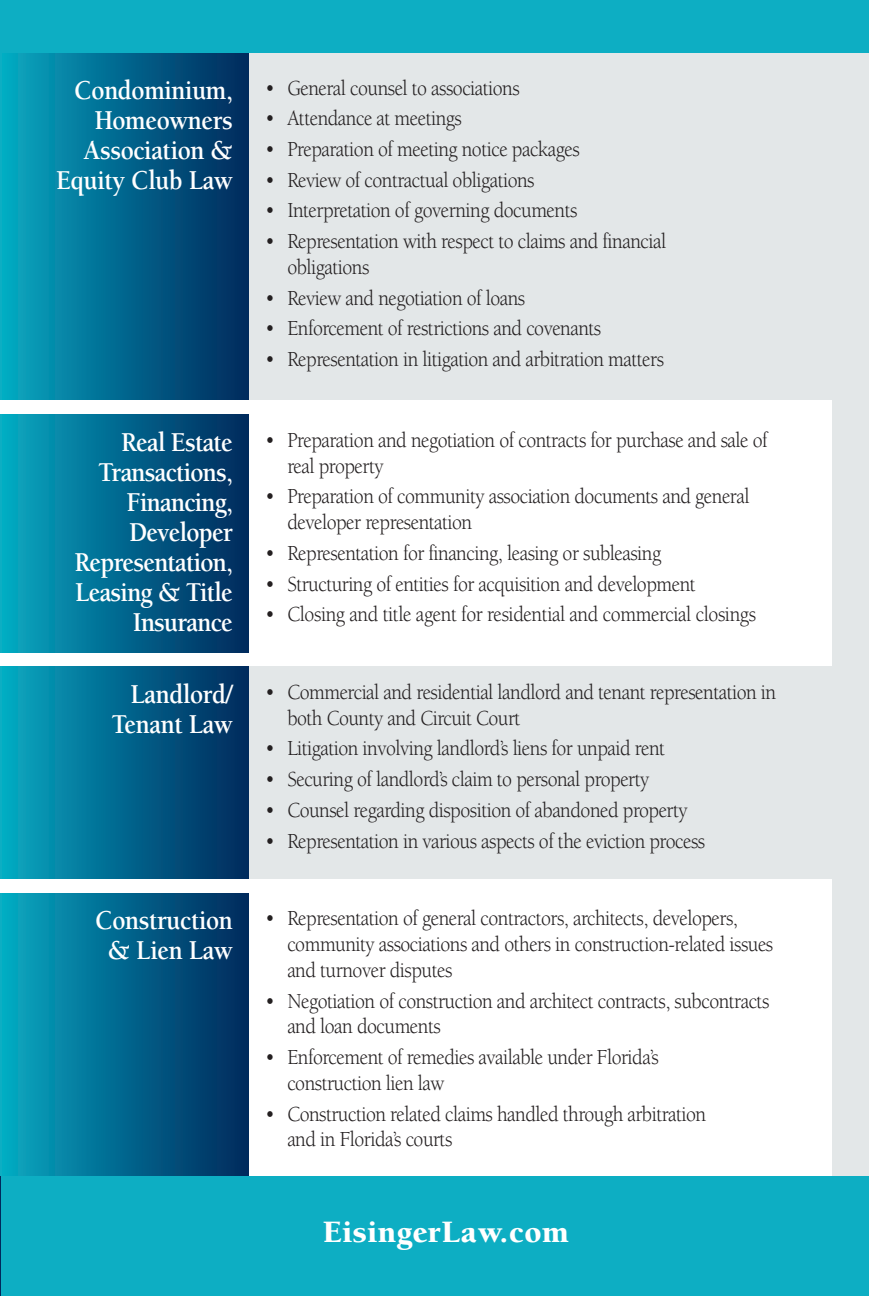
<style>
.page{position:relative;width:869px;height:1296px;background:#fff}
.page>*{position:absolute;margin:0;border:0;box-sizing:border-box;transform-origin:0 0}
.t1{font:900 32px "Berkeley";letter-spacing:.02em;color:#fff}
.t2{font:700 28px/30px "Berkeley";letter-spacing:-.015em;color:#fff;text-align:right;scale:.9 1}
.t3{font:22px/25.8px "Berkeley";letter-spacing:-.025em;color:#231f20;scale:.9 1}
</style>
<div class="page">
<div style="left:0;top:43px;width:868px;height:1151px;background:#e3e7e8"></div>
<div style="left:0;top:39px;width:248px;height:1155px;background:linear-gradient(to right,#06a9c2,#00285c)"></div>
<div style="left:0;top:401px;width:831px;height:265px;background:#fff"></div>
<div style="left:0;top:879px;width:831px;height:306px;background:#fff"></div>
<div style="left:0;top:415px;width:248px;height:237px;background:linear-gradient(to right,#06a9c2,#00285c)"></div>
<div style="left:0;top:893px;width:248px;height:284px;background:linear-gradient(to right,#06a9c2,#00285c)"></div>
<div style="left:0;top:1177px;width:868px;height:119px;background:#0daec3"></div>
<hr style="left:0;top:1177px;width:1px;height:119px;background:#00295c">
<div style="left:0;top:0;width:868px;height:52px;background:#0daec3"></div>
<p class="t2" style="left:56px;top:77px;width:198px">Condominium,<br>Homeowners<br>Association &amp;<br>Equity Club Law</p>
<p class="t3" style="left:265px;top:77px;width:284px">• General counsel to associations</p>
<p class="t3" style="left:265px;top:107px;width:220px">• Attendance at meetings</p>
<p class="t3" style="left:265px;top:138px;width:350px">• Preparation of meeting notice packages</p>
<p class="t3" style="left:265px;top:169px;width:300px">• Review of contractual obligations</p>
<p class="t3" style="left:265px;top:200px;width:348px">• Interpretation of governing documents</p>
<p class="t3" style="left:287px;top:230px;width:422px;text-indent:-22px">• Representation with respect to claims and financial obligations</p>
<p class="t3" style="left:265px;top:287px;width:290px">• Review and negotiation of loans</p>
<p class="t3" style="left:265px;top:317px;width:374px">• Enforcement of restrictions and covenants</p>
<p class="t3" style="left:265px;top:348px;width:444px">• Representation in litigation and arbitration matters</p>
<p class="t2" style="left:74px;top:430px;width:177px">Real Estate<br>Transactions,<br>Financing,<br>Developer<br>Representation,<br>Leasing &amp; Title<br>Insurance</p>
<p class="t3" style="left:287px;top:429px;width:535px;text-indent:-22px">• Preparation and negotiation of contracts for purchase and sale of real property</p>
<p class="t3" style="left:287px;top:485px;width:515px;text-indent:-22px">• Preparation of community association documents and general developer representation</p>
<p class="t3" style="left:265px;top:542px;width:441px">• Representation for financing, leasing or subleasing</p>
<p class="t3" style="left:265px;top:573px;width:479px">• Structuring of entities for acquisition and development</p>
<p class="t3" style="left:265px;top:603px;width:546px">• Closing and title agent for residential and commercial closings</p>
<p class="t2" style="left:111px;top:681px;width:136px">Landlord/<br>Tenant Law</p>
<p class="t3" style="left:287px;top:681px;width:544px;text-indent:-22px">• Commercial and residential landlord and tenant representation in both County and Circuit Court</p>
<p class="t3" style="left:265px;top:738px;width:445px">• Litigation involving landlord’s liens for unpaid rent</p>
<p class="t3" style="left:265px;top:768px;width:428px">• Securing of landlord’s claim to personal property</p>
<p class="t3" style="left:265px;top:799px;width:470px">• Counsel regarding disposition of abandoned property</p>
<p class="t3" style="left:265px;top:830px;width:490px">• Representation in various aspects of the eviction process</p>
<p class="t2" style="left:95px;top:908px;width:155px;text-align:center">Construction &amp; Lien Law</p>
<p class="t3" style="left:287px;top:908px;width:541px;text-indent:-22px">• Representation of general contractors, architects, developers, community associations and others in construction-related issues and turnover disputes</p>
<p class="t3" style="left:287px;top:990px;width:537px;text-indent:-22px">• Negotiation of construction and architect contracts, subcontracts and loan documents</p>
<p class="t3" style="left:287px;top:1046px;width:414px;text-indent:-22px">• Enforcement of remedies available under Florida’s construction lien law</p>
<p class="t3" style="left:287px;top:1103px;width:466px;text-indent:-22px">• Construction related claims handled through arbitration and in Florida’s courts</p>
<h1 class="t1" style="left:322px;top:1219px;width:248px">EisingerLaw.com</h1>
</div>
